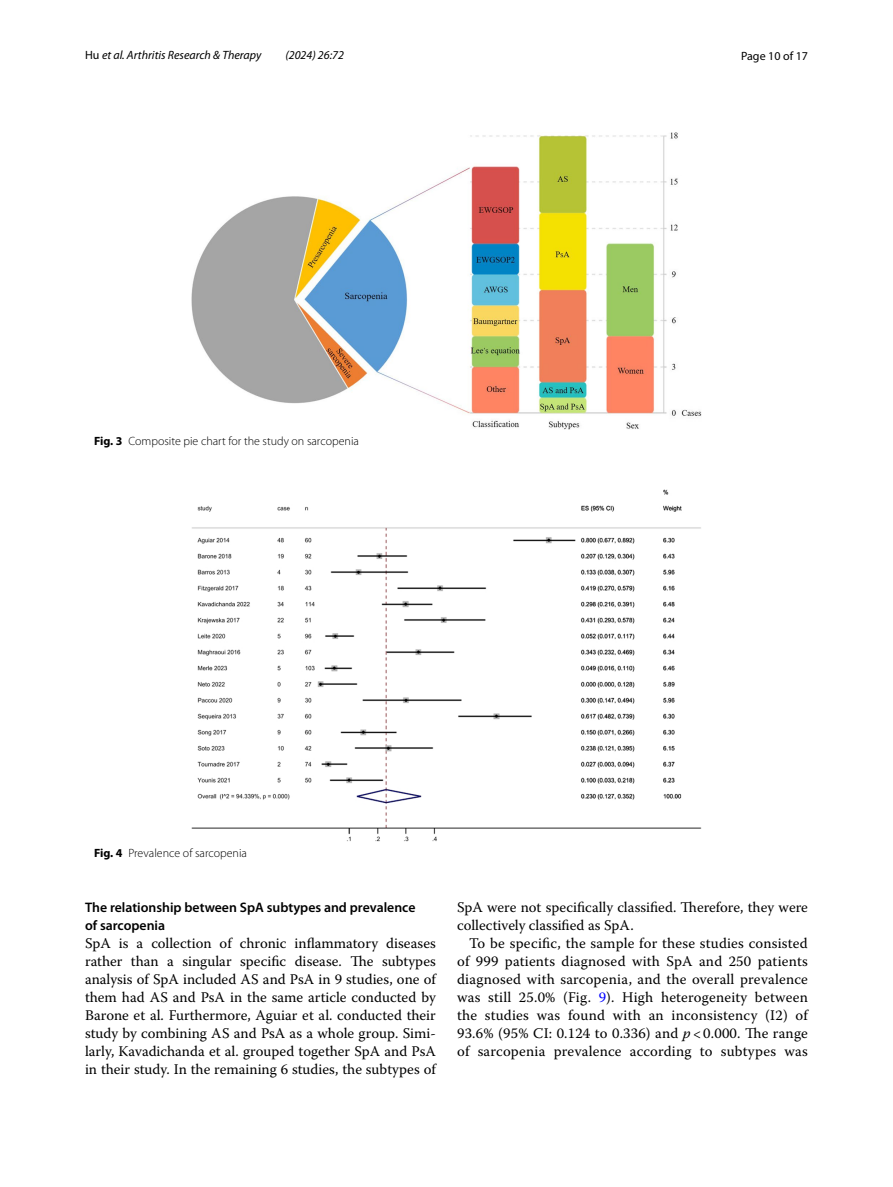
<style>
.page{position:relative;width:893px;height:1187px;background:#fff}
.page>*{position:absolute;margin:0;border:0;box-sizing:border-box;transform-origin:0 0}
.t1{font:14.7px/18px "Warnock Pro";color:#000;text-align:justify}
.t2{font:600 13.8px/18px "Myriad Pro";color:#000}
.t3{font:300 12px "Myriad Pro";color:#000}
.t4{font:italic 12px "Myriad Pro";color:#000}
.t5{font:12px "Myriad Pro";color:#000}
.s1{font-style:normal}
.s2{font-weight:700}
.s3{color:#00f}
.s4{font-style:italic}
</style>
<div class="page">
<img style="left:191px;top:133px;width:511px;height:296px">
<img style="left:191px;top:489px;width:511px;height:352px">
<p class="t4" style="left:85px;top:48px;width:178px"><span class="s1">Hu</span> et al. Arthritis Research &amp; Therapy</p>
<p class="t4" style="left:285px;top:48px;width:60px">(2024) 26:72</p>
<p class="t5" style="left:741px;top:48px;width:68px">Page 10 of 17</p>
<p class="t3" style="left:94px;top:434px;width:266px"><span class="s2">Fig. 3</span> Composite pie chart for the study on sarcopenia</p>
<p class="t3" style="left:94px;top:846px;width:154px"><span class="s2">Fig. 4</span> Prevalence of sarcopenia</p>
<p class="t2" style="left:85px;top:897px;width:332px">The relationship between SpA subtypes and prevalence of sarcopenia</p>
<p class="t1" style="left:85px;top:933px;width:352px">SpA is a collection of chronic inflammatory diseases rather than a singular specific disease. The subtypes analysis of SpA included AS and PsA in 9 studies, one of them had AS and PsA in the same article conducted by Barone et al. Furthermore, Aguiar et al. conducted their study by combining AS and PsA as a whole group. Simi&shy;larly, Kavadichanda et al. grouped together SpA and PsA in their study. In the remaining 6 studies, the subtypes of</p>
<p class="t1" style="left:457px;top:897px;width:352px">SpA were not specifically classified. Therefore, they were collectively classified as SpA.</p>
<p class="t1" style="left:457px;top:933px;width:352px;text-indent:12px">To be specific, the sample for these studies consisted of 999 patients diagnosed with SpA and 250 patients diagnosed with sarcopenia, and the overall prevalence was still 25.0% (Fig. <span class="s3">9</span>). High heterogeneity between the studies was found with an inconsistency (I2) of 93.6% (95% CI: 0.124 to 0.336) and <span class="s4">p</span> &lt; 0.000. The range of sarcopenia prevalence according to subtypes was</p>
</div>
